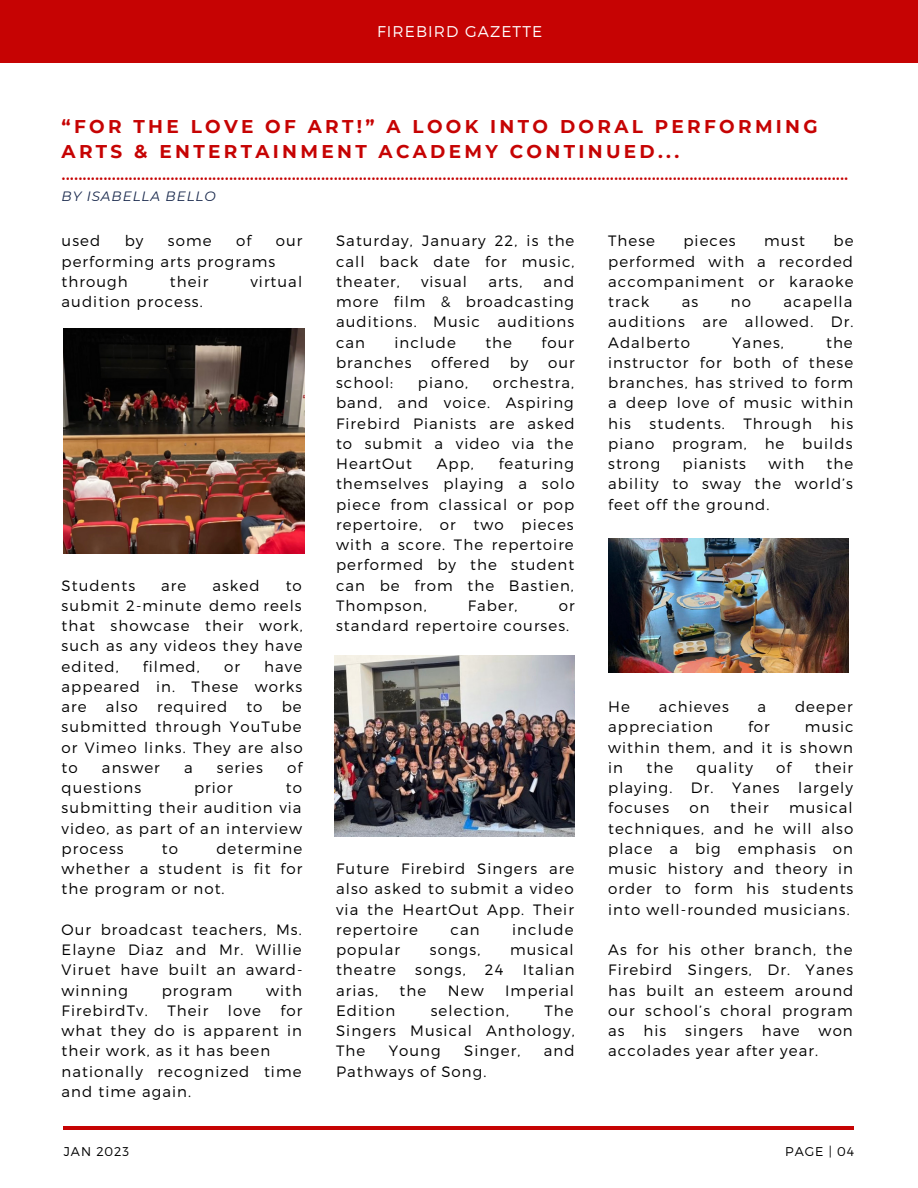
<style>
.page{position:relative;width:918px;height:1188px;background:#fff}
.page>*{position:absolute;margin:0;border:0;box-sizing:border-box;transform-origin:0 0}
.t1{font:500 18.45px "Montserrat";color:#c60303}
.t2{font:700 18.45px/24.8px "Montserrat";letter-spacing:.18em;color:#c60303}
.t3{font:300 15.6px "Montserrat";letter-spacing:.07em;color:#fff}
.t4{font:300 15px/20.2px "Montserrat";letter-spacing:.07em;color:#000;text-align:justify}
.t5{font:italic 13.5px "Montserrat";letter-spacing:.07em;color:#17274b}
.t6{font:300 12.75px "Montserrat";letter-spacing:.07em;color:#000}
</style>
<div class="page">
<div style="left:0;top:0;width:918px;height:63px;background:#c60303"></div>
<hr style="left:63px;top:1127px;width:791px;height:3px;background:#c60303">
<img style="left:335px;top:656px;width:240px;height:181px">
<img style="left:608px;top:538px;width:240px;height:134px">
<img style="left:63px;top:329px;width:241px;height:225px">
<p class="t3" style="left:377px;top:22px;width:167px">FIREBIRD GAZETTE</p>
<p class="t2" style="left:62px;top:114px;width:758px">“FOR THE LOVE OF ART!” A LOOK INTO DORAL PERFORMING<br>ARTS &amp; ENTERTAINMENT ACADEMY CONTINUED...</p>
<p class="t1" style="left:62px;top:162px;width:788px">............................................................................................................................................................................................</p>
<p class="t5" style="left:62px;top:188px;width:156px">BY ISABELLA BELLO</p>
<p class="t4" style="left:62px;top:230px;width:40px">used</p>
<p class="t4" style="left:125px;top:230px;width:20px">by</p>
<p class="t4" style="left:168px;top:230px;width:45px">some</p>
<p class="t4" style="left:236px;top:230px;width:17px">of</p>
<p class="t4" style="left:276px;top:230px;width:28px">our</p>
<p class="t4" style="left:62px;top:250px;width:215px">performing arts programs through</p>
<p class="t4" style="left:170px;top:271px;width:40px">their</p>
<p class="t4" style="left:250px;top:271px;width:53px">virtual</p>
<p class="t4" style="left:62px;top:291px;width:143px">audition process.</p>
<p class="t4" style="left:62px;top:574px;width:75px">Students</p>
<p class="t4" style="left:161px;top:574px;width:27px">are</p>
<p class="t4" style="left:212px;top:574px;width:49px">asked</p>
<p class="t4" style="left:62px;top:574px;width:243px;text-indent:224px">to submit 2-minute demo reels that showcase their work, such as any videos they have edited,</p>
<p class="t4" style="left:143px;top:655px;width:58px">filmed,</p>
<p class="t4" style="left:224px;top:655px;width:17px">or</p>
<p class="t4" style="left:62px;top:655px;width:242px;text-indent:203px">have appeared in. These works are</p>
<p class="t4" style="left:62px;top:696px;width:243px;text-indent:220px">be submitted through YouTube or Vimeo links. They are also to</p>
<p class="t4" style="left:106px;top:696px;width:34px">also</p>
<p class="t4" style="left:157px;top:696px;width:72px">required</p>
<p class="t4" style="left:246px;top:696px;width:18px">to</p>
<p class="t4" style="left:102px;top:757px;width:59px">answer</p>
<p class="t4" style="left:184px;top:757px;width:10px">a</p>
<p class="t4" style="left:217px;top:757px;width:48px">series</p>
<p class="t4" style="left:287px;top:757px;width:17px">of</p>
<p class="t4" style="left:62px;top:777px;width:81px">questions</p>
<p class="t4" style="left:194px;top:777px;width:40px">prior</p>
<p class="t4" style="left:62px;top:777px;width:242px;text-indent:224px">to submitting their audition via video, as part of an interview process</p>
<p class="t4" style="left:62px;top:838px;width:242px;text-indent:155px">determine whether a student is fit for the program or not.</p>
<p class="t4" style="left:62px;top:919px;width:242px">Our broadcast teachers, Ms.<br>Elayne Diaz and Mr. Willie Viruet have built an award&shy;winning</p>
<p class="t4" style="left:162px;top:838px;width:18px">to</p>
<p class="t4" style="left:162px;top:979px;width:72px">program</p>
<p class="t4" style="left:266px;top:979px;width:37px">with</p>
<p class="t4" style="left:62px;top:1000px;width:242px;text-align:left;text-indent:219px">for what they do is apparent in their work, as it has been nationally recognized time and time again.</p>
<p class="t4" style="left:62px;top:1000px;width:88px">FirebirdTv.</p>
<p class="t4" style="left:167px;top:1000px;width:42px">Their</p>
<p class="t4" style="left:228px;top:1000px;width:34px">love</p>
<p class="t4" style="left:336px;top:230px;width:240px">Saturday, January 22, is the call back date for music, theater,</p>
<p class="t4" style="left:336px;top:271px;width:240px;text-indent:207px">and more film &amp; broadcasting auditions. Music auditions can</p>
<p class="t4" style="left:421px;top:271px;width:48px">visual</p>
<p class="t4" style="left:488px;top:271px;width:36px">arts,</p>
<p class="t4" style="left:395px;top:331px;width:63px">include</p>
<p class="t4" style="left:485px;top:331px;width:28px">the</p>
<p class="t4" style="left:542px;top:331px;width:34px">four</p>
<p class="t4" style="left:336px;top:352px;width:77px">branches</p>
<p class="t4" style="left:431px;top:352px;width:60px">offered</p>
<p class="t4" style="left:510px;top:352px;width:20px">by</p>
<p class="t4" style="left:548px;top:352px;width:28px">our</p>
<p class="t4" style="left:336px;top:372px;width:59px">school:</p>
<p class="t4" style="left:418px;top:372px;width:52px">piano,</p>
<p class="t4" style="left:336px;top:372px;width:240px;text-indent:157px">orchestra, band, and voice. Aspiring Firebird Pianists are asked to submit a video via the HeartOut</p>
<p class="t4" style="left:336px;top:453px;width:240px;text-indent:163px">featuring themselves playing a solo piece from classical or pop repertoire, or two pieces with a score. The repertoire performed by the student can be from the Bastien, Thompson,</p>
<p class="t4" style="left:437px;top:453px;width:39px">App,</p>
<p class="t4" style="left:468px;top:595px;width:51px">Faber,</p>
<p class="t4" style="left:336px;top:595px;width:240px;text-indent:223px">or standard repertoire courses.</p>
<p class="t4" style="left:336px;top:858px;width:240px">Future Firebird Singers are also asked to submit a video via the HeartOut App. Their repertoire</p>
<p class="t4" style="left:451px;top:919px;width:31px">can</p>
<p class="t4" style="left:512px;top:919px;width:63px">include</p>
<p class="t4" style="left:336px;top:939px;width:65px">popular</p>
<p class="t4" style="left:430px;top:939px;width:52px">songs,</p>
<p class="t4" style="left:510px;top:939px;width:65px">musical</p>
<p class="t4" style="left:336px;top:959px;width:61px">theatre</p>
<p class="t4" style="left:415px;top:959px;width:52px">songs,</p>
<p class="t4" style="left:485px;top:959px;width:20px">24</p>
<p class="t4" style="left:523px;top:959px;width:53px">Italian</p>
<p class="t4" style="left:336px;top:979px;width:43px">arias,</p>
<p class="t4" style="left:400px;top:979px;width:28px">the</p>
<p class="t4" style="left:448px;top:979px;width:37px">New</p>
<p class="t4" style="left:505px;top:979px;width:70px">Imperial</p>
<p class="t4" style="left:336px;top:1000px;width:61px">Edition</p>
<p class="t4" style="left:431px;top:1000px;width:80px">selection,</p>
<p class="t4" style="left:336px;top:1000px;width:240px;text-indent:208px">The Singers Musical Anthology, The</p>
<p class="t4" style="left:389px;top:1040px;width:53px">Young</p>
<p class="t4" style="left:464px;top:1040px;width:58px">Singer,</p>
<p class="t4" style="left:544px;top:1040px;width:32px">and</p>
<p class="t4" style="left:336px;top:1060px;width:152px">Pathways of Song.</p>
<p class="t4" style="left:608px;top:230px;width:48px">These</p>
<p class="t4" style="left:683px;top:230px;width:54px">pieces</p>
<p class="t4" style="left:764px;top:230px;width:43px">must</p>
<p class="t4" style="left:608px;top:230px;width:247px;text-indent:225px">be performed with a recorded accompaniment or karaoke track</p>
<p class="t4" style="left:608px;top:291px;width:247px;text-indent:175px">acapella auditions are allowed. Dr.<br>Adalberto</p>
<p class="t4" style="left:682px;top:291px;width:18px">as</p>
<p class="t4" style="left:731px;top:291px;width:22px">no</p>
<p class="t4" style="left:608px;top:331px;width:247px;text-indent:218px">the instructor for both of these branches, has strived to form a deep love of music within his students. Through his piano program, he builds strong</p>
<p class="t4" style="left:732px;top:331px;width:53px">Yanes,</p>
<p class="t4" style="left:608px;top:453px;width:247px;text-indent:218px">the ability to sway the world’s feet off the ground.</p>
<p class="t4" style="left:683px;top:453px;width:65px">pianists</p>
<p class="t4" style="left:768px;top:453px;width:37px">with</p>
<p class="t4" style="left:608px;top:696px;width:23px">He</p>
<p class="t4" style="left:659px;top:696px;width:72px">achieves</p>
<p class="t4" style="left:758px;top:696px;width:10px">a</p>
<p class="t4" style="left:795px;top:696px;width:59px">deeper</p>
<p class="t4" style="left:608px;top:716px;width:106px">appreciation</p>
<p class="t4" style="left:748px;top:716px;width:23px">for</p>
<p class="t4" style="left:608px;top:716px;width:247px;text-indent:196px">music within them, and it is shown in</p>
<p class="t4" style="left:646px;top:757px;width:28px">the</p>
<p class="t4" style="left:697px;top:757px;width:58px">quality</p>
<p class="t4" style="left:776px;top:757px;width:17px">of</p>
<p class="t4" style="left:608px;top:757px;width:246px;text-indent:207px">their playing. Dr. Yanes largely focuses</p>
<p class="t4" style="left:608px;top:797px;width:247px;text-indent:181px">musical techniques, and he will also place a big emphasis on music history and theory in order to form his students into well-rounded musicians.</p>
<p class="t4" style="left:608px;top:939px;width:247px">As for his other branch, the Firebird Singers, Dr. Yanes has built an esteem around our school’s choral program as</p>
<p class="t4" style="left:690px;top:797px;width:22px">on</p>
<p class="t4" style="left:730px;top:797px;width:40px">their</p>
<p class="t4" style="left:644px;top:1020px;width:24px">his</p>
<p class="t4" style="left:685px;top:1020px;width:59px">singers</p>
<p class="t4" style="left:762px;top:1020px;width:40px">have</p>
<p class="t4" style="left:819px;top:1020px;width:36px">won</p>
<p class="t4" style="left:608px;top:1040px;width:211px">accolades year after year.</p>
<p class="t6" style="left:64px;top:1143px;width:67px">JAN 2023</p>
<p class="t6" style="left:785px;top:1143px;width:70px">PAGE | 04</p>
</div>
